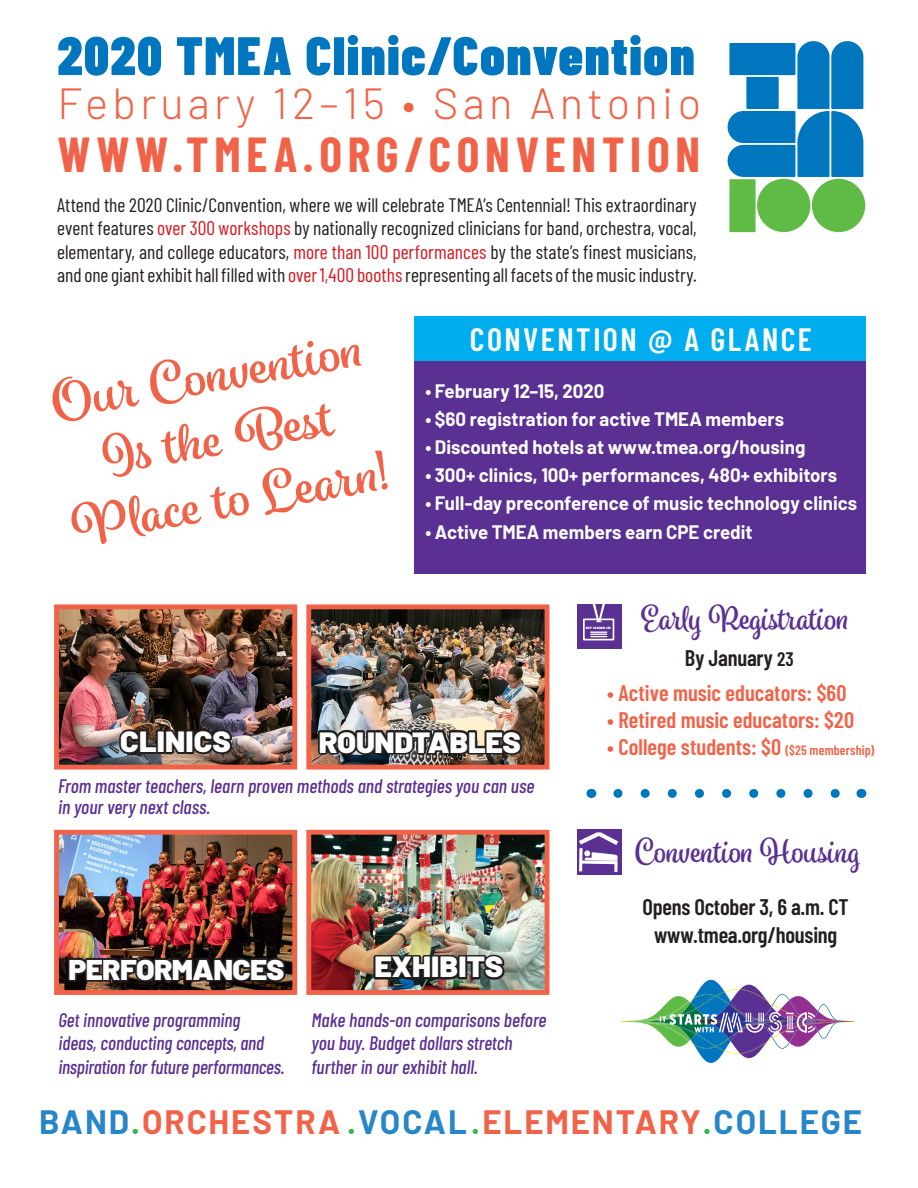
<style>
.page{position:relative;width:918px;height:1188px;background:#fff}
.page>*{position:absolute;margin:0;border:0;box-sizing:border-box;transform-origin:0 0}
.t1{font:900 54px "Barlow Condensed";letter-spacing:.03em;color:#0076bf}
.Next_Paragraph{font:700 52.5px "Spumante";color:#f16348;scale:1.15 1}
.t2{font:700 48px "Barlow Condensed";letter-spacing:.12em;color:#f16348}
.t3{font:300 43.5px "Barlow";letter-spacing:.1em;color:#f16348}
.t4{font:700 33px "Barlow";letter-spacing:.055em;color:#f16348}
.t5{font:700 33px "Spumante";color:#5a3092}
.t6{font:600 32.25px "Barlow Condensed";letter-spacing:.075em;color:#fff}
.t7{font:900 29.1px "Barlow";letter-spacing:.005em;color:#fff;scale:1.05 1}
.t8{font:900 28.5px "Barlow";letter-spacing:-.02em;color:#fff;scale:1.05 1}
.t9{font:600 22.5px "Barlow Condensed";color:#f16348}
.t10{font:600 22.5px "Barlow Condensed";letter-spacing:-.01em;color:#231f20}
.t11{font:19.5px/23.4px "Barlow Condensed";color:#231f20;text-align:justify}
.t12{font:italic 500 19.5px/23.4px "Barlow Condensed";color:#5a3092}
.t13{font:700 19.05px "Barlow";color:#fff}
.t14{font:900 expanded 3px "Helvetica Neue LT Std";color:#fff}
.s1{color:#d7171f}
.s2{font-size:19.5px}
.s3{font-size:13.5px}
.s4{color:#2786c8}
.s5{color:#3ab54a}
</style>
<div class="page">
<svg style="left:728px;top:41px;width:137px;height:192px"></svg>
<div style="left:577px;top:830px;width:44px;height:45px;background:#5a3092"></div>
<svg style="left:579px;top:832px;width:39px;height:40px"></svg>
<svg style="left:621px;top:980px;width:233px;height:83px"></svg>
<img style="left:312px;top:610px;width:231px;height:154px">
<div style="left:306px;top:604px;width:243px;height:166px;border:5px solid #f16348"></div>
<img style="left:314px;top:711px;width:212px;height:59px">
<img style="left:60px;top:610px;width:231px;height:154px">
<div style="left:54px;top:604px;width:243px;height:166px;border:5px solid #f16348"></div>
<img style="left:116px;top:726px;width:120px;height:32px">
<div style="left:414px;top:361px;width:452px;height:212px;background:#5a3092"></div>
<div style="left:414px;top:316px;width:452px;height:45px;background:#00aeef"></div>
<img style="left:312px;top:836px;width:231px;height:153px">
<div style="left:306px;top:830px;width:243px;height:165px;border:5px solid #f16348"></div>
<img style="left:370px;top:942px;width:138px;height:50px">
<img style="left:60px;top:836px;width:231px;height:153px">
<div style="left:54px;top:830px;width:243px;height:165px;border:5px solid #f16348"></div>
<img style="left:64px;top:940px;width:225px;height:55px">
<svg style="left:618px;top:789px;width:222px;height:9px"></svg>
<div style="left:577px;top:604px;width:44px;height:45px;background:#5a3092"></div>
<div style="left:583px;top:619px;width:31px;height:21px;border:2px solid #fff"></div>
<svg style="left:591px;top:632px;width:16px;height:5px"></svg>
<svg style="left:592px;top:604px;width:13px;height:18px"></svg>
<p class="t1" style="left:58px;top:17px;width:639px">2020 TMEA Clinic/Convention</p>
<p class="t3" style="left:58px;top:73px;width:645px">February 12–15 • San Antonio</p>
<p class="t2" style="left:58px;top:120px;width:644px">WWW.TMEA.ORG/CONVENTION</p>
<p class="t11" style="left:57px;top:192px;width:641px">Attend the 2020 Clinic/Convention, where we will celebrate TMEA’s Centennial! This extraordinary event features <span class="s1">over 300 workshops</span> by nationally recognized clinicians for band, orchestra, vocal, elementary, and college educators, <span class="s1">more than 100 performances</span> by the state’s finest musicians, and one giant exhibit hall filled with <span class="s1">over 1,400 booths</span> representing all facets of the music industry.</p>
<p class="Next_Paragraph" style="left:48px;top:371px;width:274px;rotate:-10deg">Our Convention</p>
<p class="Next_Paragraph" style="left:98px;top:426px;width:205px;rotate:-10deg">Is the Best</p>
<p class="Next_Paragraph" style="left:67px;top:495px;width:278px;rotate:-10deg">Place to Learn!</p>
<p class="t6" style="left:470px;top:316px;width:344px">CONVENTION @ A GLANCE</p>
<p class="t13" style="left:425px;top:377px;width:181px">• February 12–15, 2020</p>
<p class="t13" style="left:425px;top:405px;width:360px">• $60 registration for active TMEA members</p>
<p class="t13" style="left:425px;top:433px;width:381px">• Discounted hotels at www.tmea.org/housing</p>
<p class="t13" style="left:425px;top:461px;width:413px">• 300+ clinics, 100+ performances, 480+ exhibitors</p>
<p class="t13" style="left:425px;top:489px;width:433px">• Full-day preconference of music technology clinics</p>
<p class="t13" style="left:425px;top:518px;width:329px">• Active TMEA members earn CPE credit</p>
<p class="t14" style="left:586px;top:626px;width:26px">MY NAME IS</p>
<p class="t5" style="left:642px;top:598px;width:209px">Early Registration</p>
<p class="t10" style="left:685px;top:642px;width:110px">By January <span class="s2">23</span></p>
<p class="t9" style="left:607px;top:677px;width:241px">• Active music educators: $60</p>
<p class="t9" style="left:607px;top:704px;width:248px">• Retired music educators: $20</p>
<p class="t7" style="left:120px;top:720px;width:107px">CLINICS</p>
<p class="t7" style="left:319px;top:720px;width:194px">ROUNDTABLES</p>
<p class="t9" style="left:607px;top:731px;width:269px">• College students: $0 <span class="s3">($25 membership)</span></p>
<p class="t12" style="left:58px;top:774px;width:478px;line-height:21px">From master teachers, learn proven methods and strategies you can use in your very next class.</p>
<p class="t5" style="left:636px;top:831px;width:227px">Convention Housing</p>
<p class="t8" style="left:69px;top:948px;width:207px">PERFORMANCES</p>
<p class="t7" style="left:374px;top:945px;width:124px">EXHIBITS</p>
<p class="t12" style="left:58px;top:1007px;width:228px">Get innovative programming<br>ideas, conducting concepts, and inspiration for future performances.</p>
<p class="t12" style="left:312px;top:1007px;width:237px">Make hands-on comparisons before you buy. Budget dollars stretch further in our exhibit hall.</p>
<p class="t10" style="left:643px;top:890px;width:208px">Opens October 3, 6 a.m. CT</p>
<p class="t10" style="left:654px;top:919px;width:185px">www.tmea.org/housing</p>
<p class="t4" style="left:39px;top:1097px;width:824px"><span class="s4">BAND</span><span class="s5">.</span>ORCHESTRA <span class="s5">.</span><span class="s4">VOCAL</span><span class="s5">.</span>ELEMENTARY<span class="s5">.</span><span class="s4">COLLEGE</span></p>
</div>
